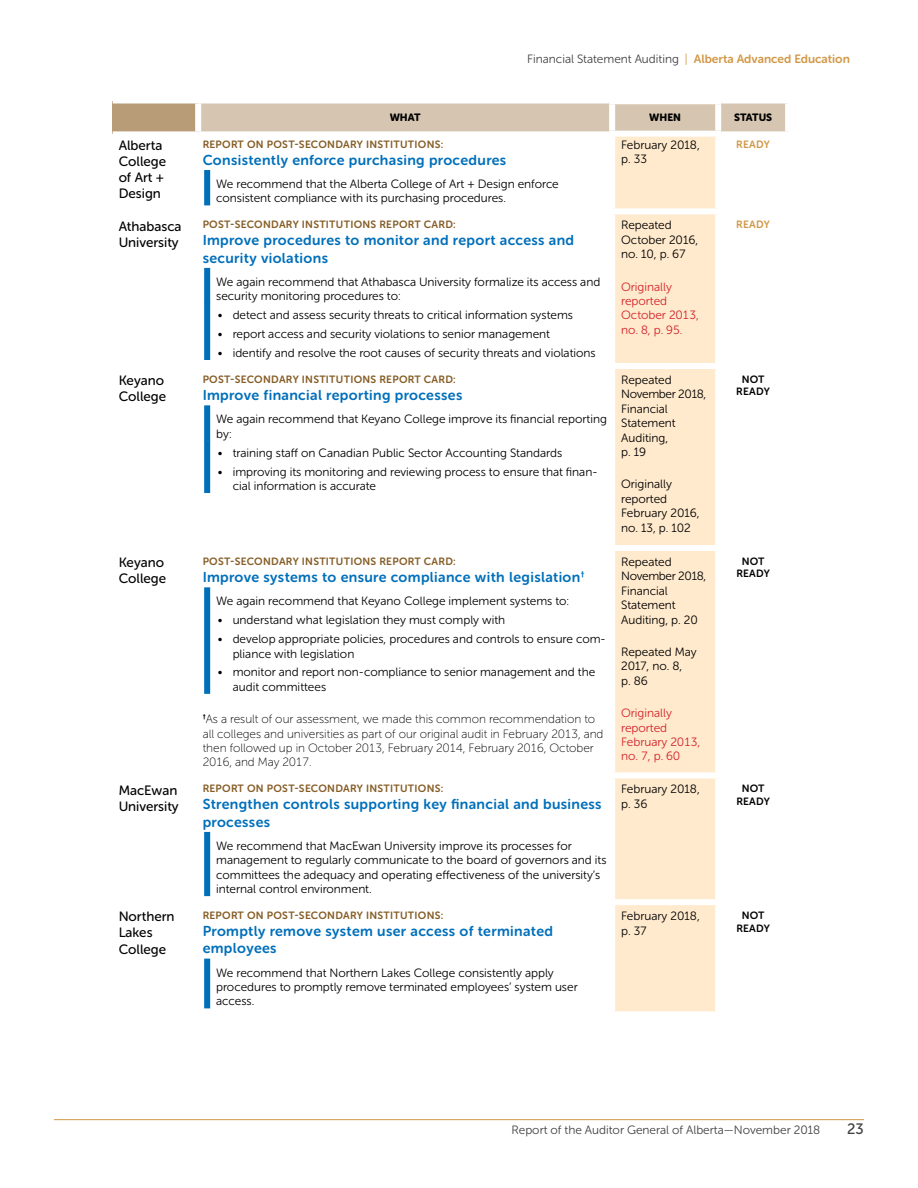
<style>
.page{position:relative;width:918px;height:1188px;background:#fff}
.page>*{position:absolute;margin:0;border:0;box-sizing:border-box;transform-origin:0 0}
.t1{font:15px "Museo Sans Rounded 500";color:#414042}
.t2{font:14.25px/17.1px "Museo Sans Rounded 700";letter-spacing:.025em;color:#006fba}
.t3{font:13.5px/16.2px "Museo Sans Rounded 500";color:#000}
.t4{font:12px/14.4px "Museo Sans Rounded 300";color:#000}
.t5{font:12px/14.4px "Museo Sans Rounded 100";color:#000}
.t6{font:12px "Museo Sans Rounded 300";color:#414042}
.t7{font:12px/14.4px "Museo Sans Rounded 300";color:#d2232a}
.t8{font:10.5px "Museo Sans Rounded 700";letter-spacing:.025em;color:#855c24}
.t9{font:10.5px/12.6px "Museo Sans Rounded 700";letter-spacing:.025em;color:#000;text-align:center}
.t10{font:10.5px "Museo Sans Rounded 900";color:#000}
.t11{font:10.5px "Museo Sans Rounded 700";letter-spacing:.025em;color:#d19745}
.s1{color:#d29847}
.s2{font-family:"Museo Sans Rounded 700";color:#d29847}
</style>
<div class="page">
<hr style="left:54px;top:1119px;width:810px;height:1px;background:#d29847">
<div style="left:113px;top:101px;width:85px;height:33px;background:#b89c78"></div>
<div style="left:201px;top:104px;width:584px;height:27px;background:#d6c6b1"></div>
<div style="left:615px;top:137px;width:100px;height:874px;background:#ffeacd"></div>
<div style="left:113px;top:99px;width:85px;height:5px;background:#fff"></div>
<div style="left:113px;top:131px;width:85px;height:5px;background:#fff"></div>
<div style="left:195px;top:103px;width:6px;height:28px;background:#fff"></div>
<div style="left:609px;top:208px;width:112px;height:6px;background:#fff"></div>
<div style="left:609px;top:363px;width:112px;height:6px;background:#fff"></div>
<div style="left:609px;top:545px;width:112px;height:6px;background:#fff"></div>
<div style="left:609px;top:772px;width:112px;height:6px;background:#fff"></div>
<div style="left:609px;top:899px;width:112px;height:6px;background:#fff"></div>
<div style="left:715px;top:104px;width:6px;height:27px;background:#fff"></div>
<div style="left:609px;top:104px;width:6px;height:27px;background:#fff"></div>
<div style="left:204px;top:170px;width:6px;height:35px;background:#006fba"></div>
<div style="left:204px;top:268px;width:6px;height:35px;background:#006fba"></div>
<div style="left:204px;top:303px;width:6px;height:57px;background:#006fba"></div>
<div style="left:204px;top:405px;width:6px;height:36px;background:#006fba"></div>
<div style="left:204px;top:440px;width:6px;height:53px;background:#006fba"></div>
<div style="left:204px;top:587px;width:6px;height:21px;background:#006fba"></div>
<div style="left:204px;top:608px;width:6px;height:86px;background:#006fba"></div>
<div style="left:204px;top:832px;width:6px;height:64px;background:#006fba"></div>
<div style="left:204px;top:959px;width:6px;height:49px;background:#006fba"></div>
<p class="t6" style="left:527px;top:52px;width:324px">Financial Statement Auditing <span class="s1">|</span> <span class="s2">Alberta Advanced Education</span></p>
<p class="t10" style="left:390px;top:112px;width:32px">WHAT</p>
<p class="t10" style="left:649px;top:112px;width:33px">WHEN</p>
<p class="t10" style="left:734px;top:112px;width:40px">STATUS</p>
<p class="t3" style="left:119px;top:137px;width:49px">Alberta<br>College of Art +<br>Design</p>
<p class="t8" style="left:203px;top:138px;width:242px">REPORT ON POST-SECONDARY INSTITUTIONS:</p>
<p class="t2" style="left:203px;top:151px;width:305px">Consistently enforce purchasing procedures</p>
<p class="t4" style="left:216px;top:177px;width:344px">We recommend that the Alberta College of Art + Design enforce consistent compliance with its purchasing procedures.</p>
<p class="t3" style="left:119px;top:218px;width:64px">Athabasca<br>University</p>
<p class="t8" style="left:203px;top:219px;width:255px">POST-SECONDARY INSTITUTIONS REPORT CARD:</p>
<p class="t2" style="left:203px;top:232px;width:373px">Improve procedures to monitor and report access and security violations</p>
<p class="t4" style="left:216px;top:275px;width:386px">We again recommend that Athabasca University formalize its access and security monitoring procedures to:</p>
<p class="t4" style="left:218px;top:308px;width:357px">• detect and assess security threats to critical information systems</p>
<p class="t4" style="left:218px;top:327px;width:334px">• report access and security violations to senior management</p>
<p class="t4" style="left:218px;top:346px;width:380px">• identify and resolve the root causes of security threats and violations</p>
<p class="t3" style="left:119px;top:372px;width:49px">Keyano<br>College</p>
<p class="t8" style="left:203px;top:373px;width:255px">POST-SECONDARY INSTITUTIONS REPORT CARD:</p>
<p class="t2" style="left:203px;top:387px;width:261px">Improve financial reporting processes</p>
<p class="t4" style="left:216px;top:412px;width:392px">We again recommend that Keyano College improve its financial reporting by:</p>
<p class="t4" style="left:218px;top:445px;width:346px">• training staff on Canadian Public Sector Accounting Standards</p>
<p class="t4" style="left:233px;top:464px;width:366px;text-indent:-15px">• improving its monitoring and reviewing process to ensure that finan&shy;cial information is accurate</p>
<p class="t3" style="left:119px;top:554px;width:49px">Keyano<br>College</p>
<p class="t8" style="left:203px;top:555px;width:255px">POST-SECONDARY INSTITUTIONS REPORT CARD:</p>
<p class="t2" style="left:203px;top:569px;width:383px">Improve systems to ensure compliance with legislation<sup>†</sup></p>
<p class="t4" style="left:216px;top:594px;width:355px">We again recommend that Keyano College implement systems to:</p>
<p class="t4" style="left:218px;top:613px;width:289px">• understand what legislation they must comply with</p>
<p class="t4" style="left:233px;top:632px;width:374px;text-indent:-15px">• develop appropriate policies, procedures and controls to ensure com&shy;pliance with legislation</p>
<p class="t4" style="left:233px;top:665px;width:364px;text-indent:-15px">• monitor and report non-compliance to senior management and the audit committees</p>
<p class="t5" style="left:203px;top:712px;width:402px"><sup>†</sup>As a result of our assessment, we made this common recommendation to all colleges and universities as part of our original audit in February 2013, and then followed up in October 2013, February 2014, February 2016, October 2016, and May 2017.</p>
<p class="t3" style="left:119px;top:782px;width:62px">MacEwan<br>University</p>
<p class="t8" style="left:203px;top:783px;width:242px">REPORT ON POST-SECONDARY INSTITUTIONS:</p>
<p class="t2" style="left:203px;top:796px;width:400px">Strengthen controls supporting key financial and business processes</p>
<p class="t4" style="left:216px;top:839px;width:392px">We recommend that MacEwan University improve its processes for management to regularly communicate to the board of governors and its committees the adequacy and operating effectiveness of the university’s internal control environment.</p>
<p class="t3" style="left:119px;top:909px;width:57px">Northern<br>Lakes<br>College</p>
<p class="t8" style="left:203px;top:910px;width:242px">REPORT ON POST-SECONDARY INSTITUTIONS:</p>
<p class="t2" style="left:203px;top:923px;width:352px">Promptly remove system user access of terminated employees</p>
<p class="t4" style="left:216px;top:965px;width:363px">We recommend that Northern Lakes College consistently apply procedures to promptly remove terminated employees’ system user access.</p>
<p class="t4" style="left:621px;top:137px;width:80px">February 2018, p. 33</p>
<p class="t11" style="left:736px;top:138px;width:35px">READY</p>
<p class="t4" style="left:621px;top:218px;width:79px">Repeated<br>October 2016, no. 10, p. 67</p>
<p class="t7" style="left:621px;top:279px;width:79px">Originally reported<br>October 2013, no. 8, p. 95.</p>
<p class="t4" style="left:621px;top:373px;width:87px">Repeated<br>November 2018,<br>Financial<br>Statement<br>Auditing,<br>p. 19</p>
<p class="t4" style="left:621px;top:477px;width:80px">Originally reported<br>February 2016, no. 13, p. 102</p>
<p class="t4" style="left:621px;top:555px;width:87px">Repeated<br>November 2018,<br>Financial<br>Statement<br>Auditing, p. 20</p>
<p class="t4" style="left:621px;top:645px;width:77px">Repeated May<br>2017, no. 8,<br>p. 86</p>
<p class="t7" style="left:621px;top:706px;width:81px">Originally reported<br>February 2013, no. 7, p. 60</p>
<p class="t11" style="left:736px;top:219px;width:35px">READY</p>
<p class="t9" style="left:736px;top:373px;width:35px">NOT<br>READY</p>
<p class="t9" style="left:736px;top:555px;width:35px">NOT<br>READY</p>
<p class="t4" style="left:621px;top:782px;width:80px">February 2018, p. 36</p>
<p class="t9" style="left:736px;top:782px;width:35px">NOT<br>READY</p>
<p class="t4" style="left:621px;top:909px;width:80px">February 2018, p. 37</p>
<p class="t9" style="left:736px;top:909px;width:35px">NOT<br>READY</p>
<p class="t6" style="left:512px;top:1123px;width:310px">Report of the Auditor General of Alberta—November 2018</p>
<p class="t1" style="left:847px;top:1120px;width:18px">23</p>
</div>
